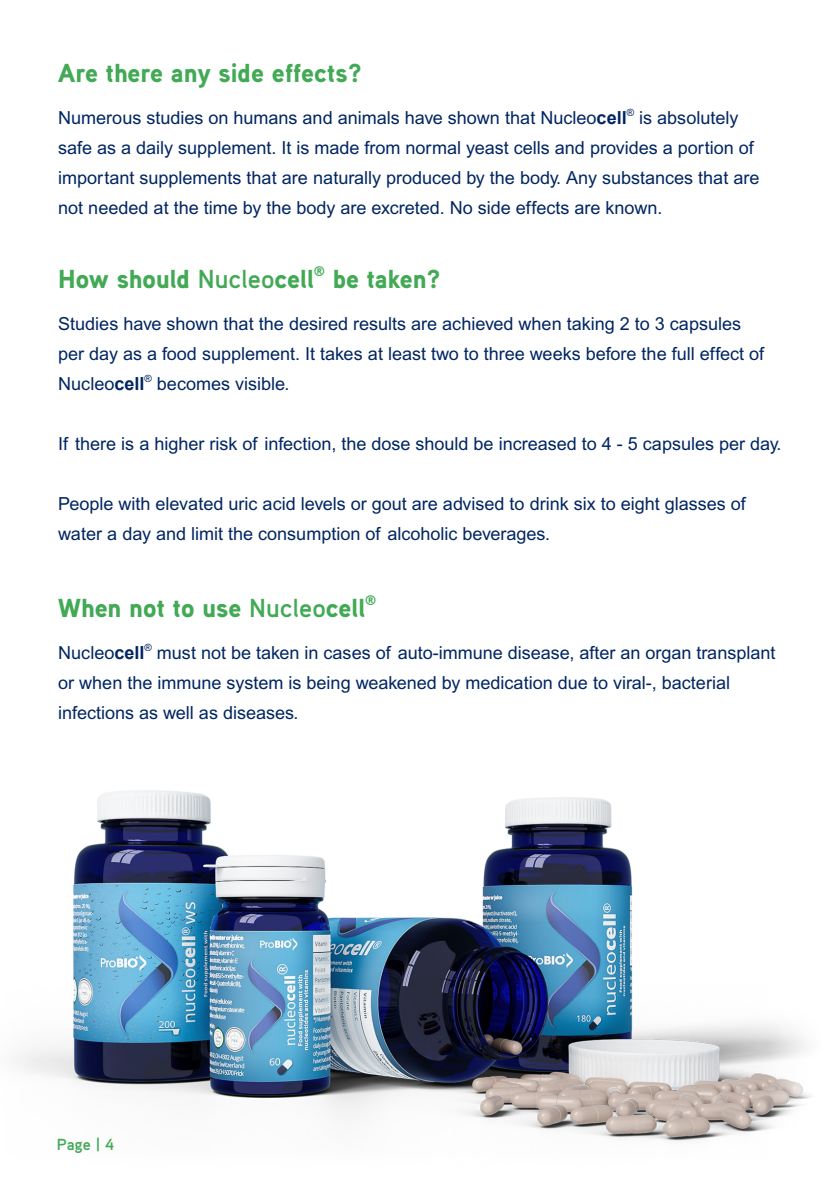
<style>
.page{position:relative;width:840px;height:1191px;background:#fff}
.page>*{position:absolute;margin:0;border:0;box-sizing:border-box;transform-origin:0 0}
.t1{font:900 26px "Aaux Pro";color:#42a955}
.t2{font:18px/30px "Arial";color:#002561}
.t3{font:700 16px "Aaux Pro";color:#42a955}
.t4{font:700 14px "Aaux Pro";color:#42a955}
.s1{font-weight:700}
</style>
<div class="page">
<img style="left:16px;top:790px;width:795px;height:351px">
<h1 class="t1" style="left:58px;top:57px;width:305px">Are there any side effects?</h1>
<p class="t2" style="left:58px;top:103px;width:702px">Numerous studies on humans and animals have shown that Nucleo<span class="s1">cell</span><sup>®</sup> is absolutely safe as a daily supplement. It is made from normal yeast cells and provides a portion of important supplements that are naturally produced by the body. Any substances that are not needed at the time by the body are excreted. No side effects are known.</p>
<h1 class="t1" style="left:58px;top:262px;width:257px">How should <span class="s1">Nucleo</span>cell</h1>
<p class="t4" style="left:314px;top:262px;width:13px">®</p>
<h1 class="t1" style="left:332px;top:262px;width:109px">be taken?</h1>
<p class="t2" style="left:58px;top:308px;width:707px">Studies have shown that the desired results are achieved when taking 2 to 3 capsules per day as a food supplement. It takes at least two to three weeks before the full effect of<br>Nucleo<span class="s1">cell</span><sup>®</sup> becomes visible.</p>
<p class="t2" style="left:58px;top:428px;width:724px">If there is a higher risk of infection, the dose should be increased to 4 - 5 capsules per day.</p>
<p class="t2" style="left:58px;top:488px;width:688px">People with elevated uric acid levels or gout are advised to drink six to eight glasses of water a day and limit the consumption of alcoholic beverages.</p>
<h1 class="t1" style="left:58px;top:591px;width:308px">When not to use <span class="s1">Nucleo</span>cell</h1>
<p class="t4" style="left:365px;top:591px;width:13px">®</p>
<p class="t2" style="left:58px;top:638px;width:718px">Nucleo<span class="s1">cell</span><sup>®</sup> must not be taken in cases of auto-immune disease, after an organ transplant or when the immune system is being weakened by medication due to viral-, bacterial infections as well as diseases.</p>
<p class="t3" style="left:57px;top:1134px;width:59px">Page | 4</p>
</div>
